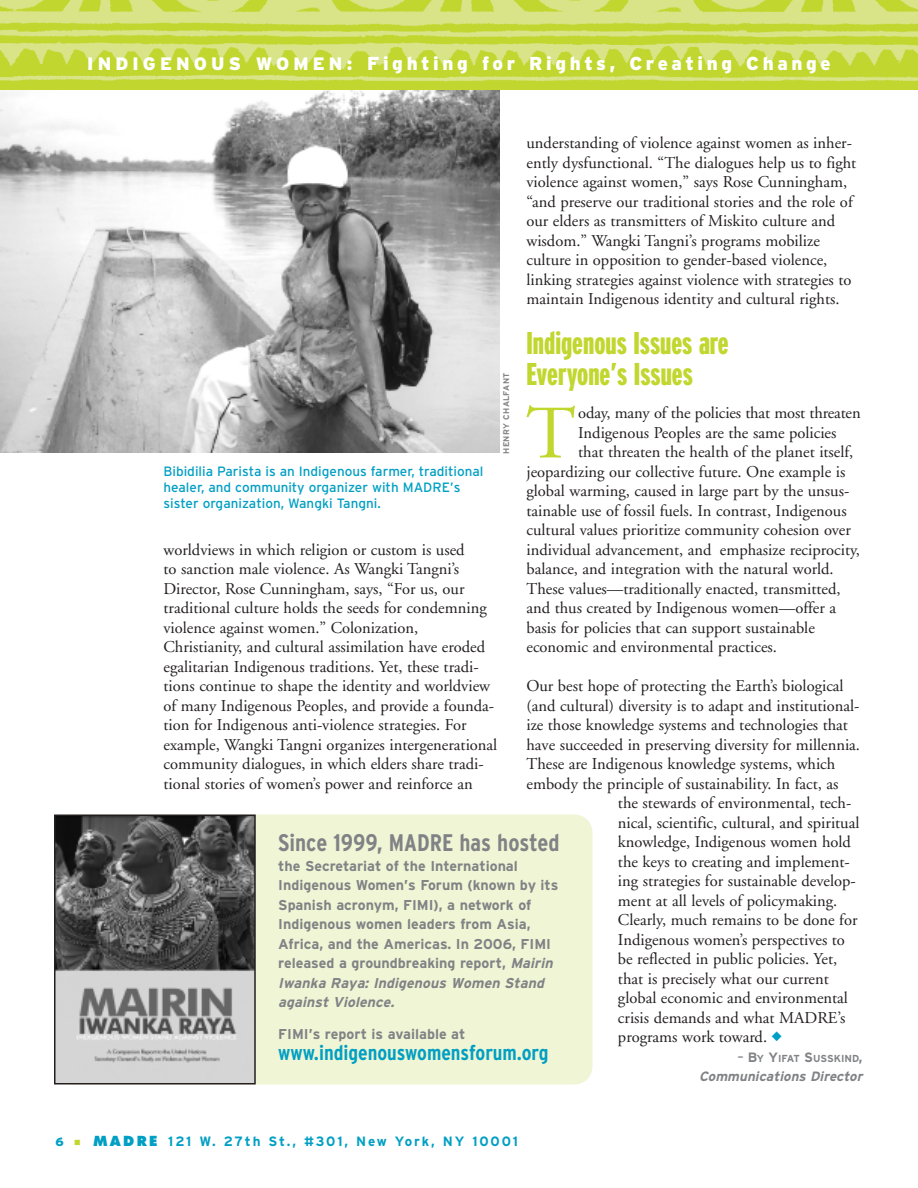
<style>
.page{position:relative;width:918px;height:1188px;background:#fff}
.page>*{position:absolute;margin:0;border:0;box-sizing:border-box;transform-origin:0 0}
.t1{font:75.3px "Adobe Garamond";color:#c1d72f}
.t2{font:31.5px/31.5px "Geo Int Bla Com";color:#c1d72f}
.t3{font:24px "Geo Int Bol Con";color:#808285}
.t4{font:21px "Geo Int Bol Con";color:#009fc3}
.t5{font:900 18.75px "Geo Int";letter-spacing:.195em;color:#fff}
.t6{font:16.5px/19.5px "Adobe Garamond";color:#231f20}
.t7{font:700 14.25px/19.5px "Geo Int";color:#808285}
.t8{font:13.5px/16.2px "Geo Int";color:#009fc3}
.t9{font:700 13.5px "Geo Int";letter-spacing:.135em;color:#009fc3}
.t10{font:italic 700 13.5px "Geo Int";color:#808285}
.t11{font:900 12px "Geo Int";color:#009fc3}
.t12{font:700 10.2px "Geo Int";color:#808285}
.t13{font:700 8.25px "Geo Int";letter-spacing:.04em;color:#808285}
.s1{font-size:18px}
.s2{color:#009fc3}
.s3{font-weight:400;font-size:13.5px}
.s4{font-size:13.5px}
.s5{font-style:italic}
.s6{font-family:"Futura";font-weight:800}
</style>
<div class="page">
<img style="left:0;top:90px;width:500px;height:363px">
<img style="left:0;top:0;width:918px;height:90px">
<hr style="left:56px;top:70px;width:806px;height:1px;background:#c1d72f">
<div style="left:54px;top:814px;width:538px;height:270px;background:#f0f5d5;border-radius:18px"></div>
<img style="left:57px;top:817px;width:196px;height:264px">
<div style="left:54px;top:814px;width:202px;height:270px;border:2px solid #231f20"></div>
<p class="t5" style="left:87px;top:53px;width:745px"><span class="s1">INDIGENOUS WOMEN:</span> Fighting for Rights, Creating Change</p>
<p class="t6" style="left:526px;top:135px;width:331px">understanding of violence against women as inher&shy;ently dysfunctional. “The dialogues help us to fight violence against women,” says Rose Cunningham, “and preserve our traditional stories and the role of our elders as transmitters of Miskito culture and wisdom.” Wangki Tangni’s programs mobilize culture in opposition to gender-based violence, linking strategies against violence with strategies to maintain Indigenous identity and cultural rights.</p>
<h2 class="t2" style="left:526px;top:327px;width:204px">Indigenous Issues are<br>Everyone’s Issues</h2>
<h1 class="t1" style="left:526px;top:404px;width:51px">T</h1>
<p class="t6" style="left:578px;top:405px;width:284px">oday, many of the policies that most threaten</p>
<p class="t13" style="left:501px;top:454px;width:83px;rotate:-90deg">HENRY CHALFANT</p>
<p class="t6" style="left:578px;top:424px;width:260px">Indigenous Peoples are the same policies</p>
<p class="t6" style="left:578px;top:444px;width:276px">that threaten the health of the planet itself,</p>
<p class="t6" style="left:526px;top:463px;width:320px">jeopardizing our collective future. One example is</p>
<p class="t6" style="left:526px;top:483px;width:324px">global warming, caused in large part by the unsus-</p>
<p class="t6" style="left:526px;top:502px;width:322px">tainable use of fossil fuels. In contrast, Indigenous</p>
<p class="t6" style="left:526px;top:522px;width:326px">cultural values prioritize community cohesion over</p>
<p class="t6" style="left:526px;top:541px;width:335px">individual advancement, and emphasize reciprocity,</p>
<p class="t6" style="left:526px;top:561px;width:309px">balance, and integration with the natural world.</p>
<p class="t6" style="left:526px;top:580px;width:316px">These values—traditionally enacted, transmitted,</p>
<p class="t6" style="left:526px;top:600px;width:311px">and thus created by Indigenous women—offer a</p>
<p class="t6" style="left:526px;top:619px;width:290px">basis for policies that can support sustainable</p>
<p class="t6" style="left:526px;top:639px;width:252px">economic and environmental practices.</p>
<p class="t6" style="left:526px;top:678px;width:319px">Our best hope of protecting the Earth’s biological</p>
<p class="t6" style="left:526px;top:697px;width:335px">(and cultural) diversity is to adapt and institutional-</p>
<p class="t6" style="left:526px;top:717px;width:323px">ize those knowledge systems and technologies that</p>
<p class="t6" style="left:526px;top:736px;width:335px">have succeeded in preserving diversity for millennia.</p>
<p class="t6" style="left:526px;top:756px;width:310px">These are Indigenous knowledge systems, which</p>
<p class="t6" style="left:526px;top:775px;width:314px">embody the principle of sustainability. In fact, as</p>
<p class="t6" style="left:618px;top:795px;width:235px">the stewards of environmental, tech-</p>
<p class="t6" style="left:618px;top:814px;width:243px">nical, scientific, cultural, and spiritual</p>
<p class="t6" style="left:618px;top:834px;width:235px">knowledge, Indigenous women hold</p>
<p class="t6" style="left:618px;top:853px;width:233px">the keys to creating and implement-</p>
<p class="t6" style="left:618px;top:873px;width:239px">ing strategies for sustainable develop-</p>
<p class="t6" style="left:618px;top:892px;width:221px">ment at all levels of policymaking.</p>
<p class="t6" style="left:618px;top:912px;width:241px">Clearly, much remains to be done for</p>
<p class="t6" style="left:618px;top:931px;width:228px">Indigenous women’s perspectives to</p>
<p class="t6" style="left:618px;top:951px;width:221px">be reflected in public policies. Yet,</p>
<p class="t6" style="left:618px;top:970px;width:212px">that is precisely what our current</p>
<p class="t6" style="left:618px;top:990px;width:232px">global economic and environmental</p>
<p class="t6" style="left:618px;top:1009px;width:229px">crisis demands and what MADRE’s</p>
<p class="t6" style="left:618px;top:1029px;width:166px">programs work toward. <span class="s2">◆</span></p>
<p class="t12" style="left:737px;top:1052px;width:127px"><span class="s3">–</span> <span class="s4">B</span>Y <span class="s4">Y</span>IFAT <span class="s4">S</span>USSKIND<span class="s4">,</span></p>
<p class="t10" style="left:699px;top:1069px;width:165px">Communications Director</p>
<p class="t8" style="left:164px;top:463px;width:322px">Bibidilia Parista is an Indigenous farmer, traditional healer, and community organizer with MADRE’s sister organization, Wangki Tangni.</p>
<p class="t6" style="left:163px;top:541px;width:335px">worldviews in which religion or custom is used<br>to sanction male violence. As Wangki Tangni’s Director, Rose Cunningham, says, “For us, our traditional culture holds the seeds for condemning violence against women.” Colonization, Christianity, and cultural assimilation have eroded egalitarian Indigenous traditions. Yet, these tradi&shy;tions continue to shape the identity and worldview of many Indigenous Peoples, and provide a founda&shy;tion for Indigenous anti-violence strategies. For example, Wangki Tangni organizes intergenerational community dialogues, in which elders share tradi&shy;tional stories of women’s power and reinforce an</p>
<h3 class="t3" style="left:278px;top:829px;width:283px">Since 1999, MADRE has hosted</h3>
<p class="t7" style="left:278px;top:856px;width:282px">the Secretariat of the International Indigenous Women’s Forum (known by its Spanish acronym, FIMI), a network of Indigenous women leaders from Asia, Africa, and the Americas. In 2006, FIMI released a groundbreaking report, <span class="s5">Mairin Iwanka Raya: Indigenous Women Stand against Violence.</span></p>
<p class="t7" style="left:278px;top:1024px;width:189px">FIMI’s report is available at</p>
<p class="t4" style="left:278px;top:1040px;width:272px">www.indigenouswomensforum.org</p>
<p class="t11" style="left:56px;top:1135px;width:10px">6</p>
<p class="t9" style="left:93px;top:1134px;width:426px"><span class="s6">MADRE</span> 121 W. 27th St., #301, New York, NY 10001</p>
</div>
